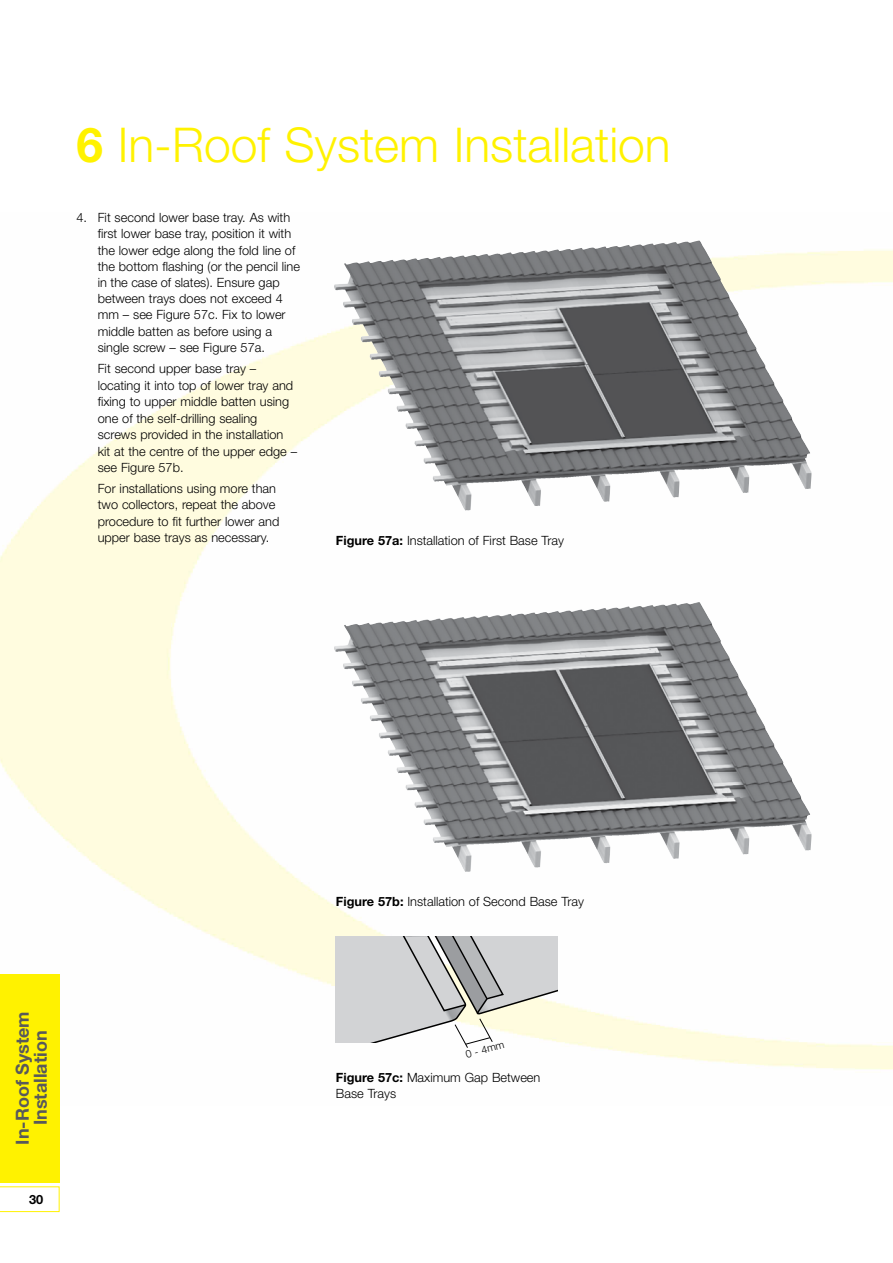
<style>
.page{position:relative;width:893px;height:1263px;background:#fff}
.page>*{position:absolute;margin:0;border:0;box-sizing:border-box;transform-origin:0 0}
.t1{font:300 48px "Helvetica Neue";color:#fff200}
.t2{font:700 18px/18px "Helvetica Neue";color:#58595b;text-align:center}
.t3{font:300 12.75px/16.5px "Helvetica Neue";color:#000}
.t4{font:700 12.75px "Helvetica Neue";color:#000}
.t5{font:300 10.5px "Helvetica Neue";color:#000}
.s1{font-weight:700}
</style>
<div class="page">
<img style="left:0;top:240px;width:893px;height:830px">
<svg style="left:0;top:1186px;width:60px;height:26px"></svg>
<div style="left:0;top:974px;width:60px;height:208px;background:#fff200"></div>
<img style="left:512px;top:602px;width:185px;height:14px">
<img style="left:524px;top:241px;width:174px;height:12px">
<svg style="left:336px;top:937px;width:221px;height:111px;background:#d0d1cf"></svg>
<h1 class="t1" style="left:77px;top:115px;width:596px"><span class="s1">6</span> In-Roof System Installation</h1>
<p class="t3" style="left:98px;top:209px;width:204px;text-indent:-21px">4. Fit second lower base tray. As with first lower base tray, position it with the lower edge along the fold line of the bottom flashing (or the pencil line</p>
<p class="t3" style="left:98px;top:273px;width:189px">in the case of slates). Ensure gap between trays does not exceed 4 mm – see Figure 57c. Fix to lower middle batten as before using a single screw – see Figure 57a.</p>
<p class="t3" style="left:98px;top:360px;width:201px">Fit second upper base tray – locating it into top of lower tray and fixing to upper middle batten using one of the self-drilling sealing screws provided in the installation kit at the centre of the upper edge – see Figure 57b.</p>
<p class="t3" style="left:98px;top:480px;width:183px">For installations using more than two collectors, repeat the above procedure to fit further lower and upper base trays as necessary.</p>
<p class="t3" style="left:336px;top:532px;width:230px"><span class="s1">Figure 57a:</span> Installation of First Base Tray</p>
<h2 class="t2" style="left:13px;top:1145px;width:135px;rotate:-90deg">In-Roof System<br>Installation</h2>
<p class="t4" style="left:29px;top:1191px;width:16px">30</p>
<p class="t3" style="left:336px;top:893px;width:249px"><span class="s1">Figure 57b:</span> Installation of Second Base Tray</p>
<p class="t5" style="left:464px;top:1048px;width:41px;rotate:-15deg">0 - 4mm</p>
<p class="t3" style="left:336px;top:1069px;width:206px"><span class="s1">Figure 57c:</span> Maximum Gap Between<br>Base Trays</p>
</div>
